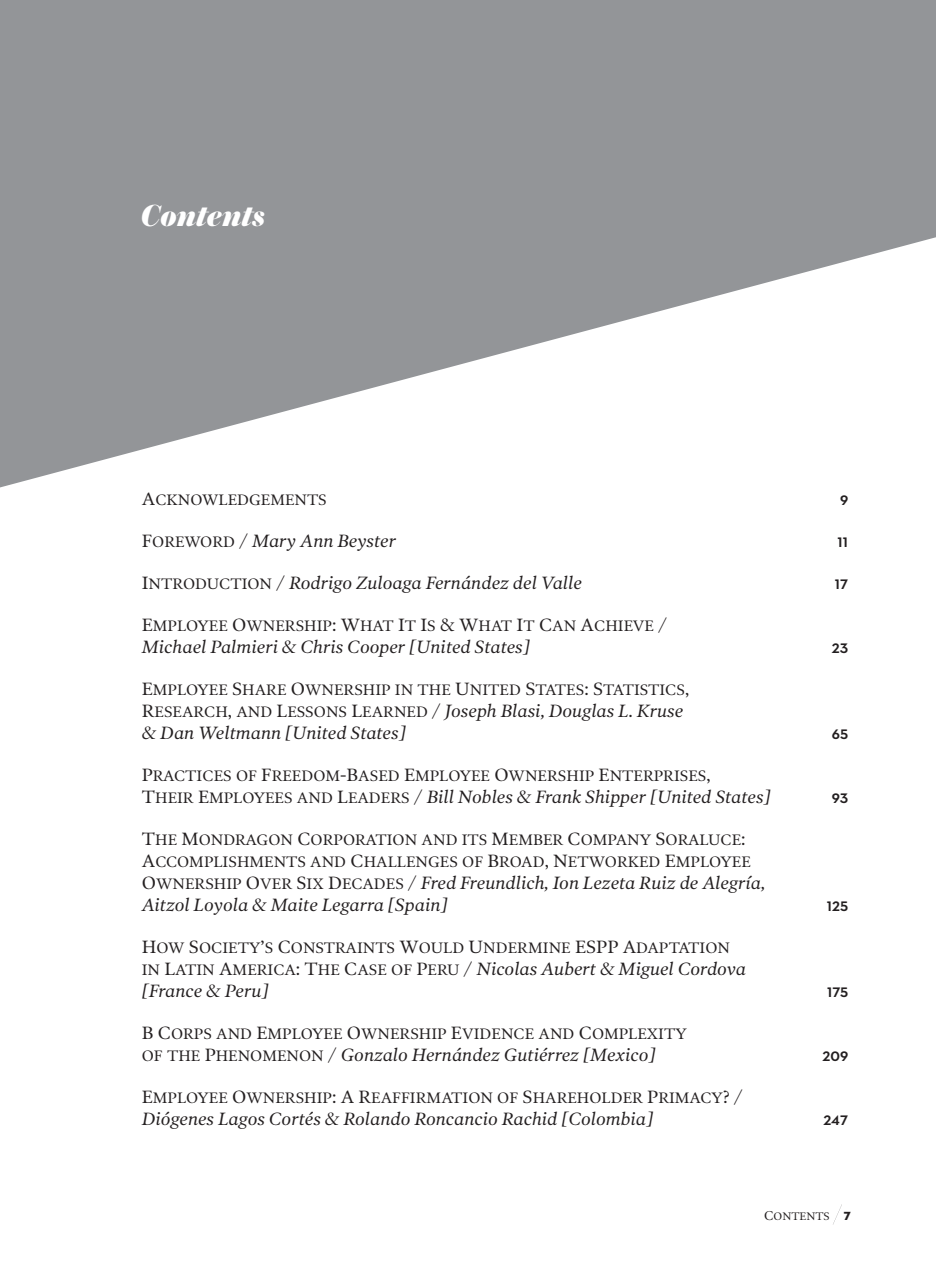
<style>
.page{position:relative;width:936px;height:1276px;background:#fff}
.page>*{position:absolute;margin:0;border:0;box-sizing:border-box;transform-origin:0 0}
.t1{font:italic 900 32px "Austin";color:#fff}
.t2{font:italic 18px/22px "Poynter OS Text One";color:#231f20}
.t3{font:18px "Neutraface 2 Display Bold SC850";color:#231f20}
.t4{font:15.4px/22px "Poynter OS Text One Roman SC850";color:#231f20}
.t5{font:11px "Poynter OS Text One Roman SC850";color:#231f20}
.s1{font-size:18px}
.s2{font-family:"Poynter OS Text One Roman SC850";font-style:normal}
.s3{font-family:"Poynter OS Text One Roman SC850";font-style:normal;font-size:15.4px}
.s4{font-family:"Poynter OS Text One";font-size:18px}
.s5{font-size:13px}
.s6{font-family:"Neutraface 2 Display Titling SC850";font-size:12px}
</style>
<div class="page">
<svg style="left:833px;top:1206px;width:8px;height:18px"></svg>
<svg style="left:0;top:0;width:935px;height:487px;fill:#939598"></svg>
<h1 class="t1" style="left:142px;top:191px;width:124px">Contents</h1>
<p class="t4" style="left:142px;top:488px;width:186px"><span class="s1">A</span>CKNOWLEDGEMENTS</p>
<p class="t3" style="left:840px;top:488px;width:10px">9</p>
<p class="t2" style="left:142px;top:530px;width:256px"><span class="s2">F</span><span class="s3">OREWORD</span> <span class="s2">/</span> Mary Ann Beyster</p>
<p class="t3" style="left:837px;top:530px;width:12px">11</p>
<p class="t2" style="left:142px;top:572px;width:441px"><span class="s2">I</span><span class="s3">NTRODUCTION</span> <span class="s2">/</span> Rodrigo Zuloaga Fernández del Valle</p>
<p class="t3" style="left:834px;top:572px;width:15px">17</p>
<p class="t4" style="left:142px;top:614px;width:526px"><span class="s1">E</span>MPLOYEE <span class="s1">O</span>WNERSHIP<span class="s1">: W</span>HAT <span class="s1">I</span>T <span class="s1">I</span>S <span class="s1">&amp; W</span>HAT <span class="s1">I</span>T <span class="s1">C</span>AN <span class="s1">A</span>CHIEVE <span class="s1">/</span></p>
<p class="t2" style="left:142px;top:636px;width:389px">Michael Palmieri &amp; Chris Cooper [United States]</p>
<p class="t3" style="left:831px;top:636px;width:18px">23</p>
<p class="t4" style="left:142px;top:678px;width:549px"><span class="s1">E</span>MPLOYEE <span class="s1">S</span>HARE <span class="s1">O</span>WNERSHIP IN THE <span class="s1">U</span>NITED <span class="s1">S</span>TATES<span class="s1">: S</span>TATISTICS<span class="s1">,</span></p>
<p class="t2" style="left:142px;top:700px;width:543px"><span class="s2">R</span><span class="s3">ESEARCH</span><span class="s2">,</span> <span class="s3">AND</span> <span class="s2">L</span><span class="s3">ESSONS</span> <span class="s2">L</span><span class="s3">EARNED</span> <span class="s2">/</span> Joseph Blasi, Douglas L. Kruse &amp; Dan Weltmann [United States]</p>
<p class="t3" style="left:831px;top:722px;width:18px">65</p>
<p class="t4" style="left:142px;top:764px;width:570px"><span class="s1">P</span>RACTICES OF <span class="s1">F</span>REEDOM<span class="s1">-B</span>ASED <span class="s1">E</span>MPLOYEE <span class="s1">O</span>WNERSHIP <span class="s1">E</span>NTERPRISES<span class="s1">,</span></p>
<p class="t2" style="left:142px;top:786px;width:630px"><span class="s2">T</span><span class="s3">HEIR</span> <span class="s2">E</span><span class="s3">MPLOYEES AND</span> <span class="s2">L</span><span class="s3">EADERS</span> <span class="s2">/</span> Bill Nobles &amp; Frank Shipper [United States]</p>
<p class="t3" style="left:831px;top:786px;width:18px">93</p>
<p class="t4" style="left:142px;top:828px;width:610px"><span class="s1">T</span>HE <span class="s1">M</span>ONDRAGON <span class="s1">C</span>ORPORATION AND ITS <span class="s1">M</span>EMBER <span class="s1">C</span>OMPANY <span class="s1">S</span>ORALUCE<span class="s1">:<br>A</span>CCOMPLISHMENTS AND <span class="s1">C</span>HALLENGES OF <span class="s1">B</span>ROAD<span class="s1">, N</span>ETWORKED <span class="s1">E</span>MPLOYEE</p>
<p class="t2" style="left:142px;top:872px;width:625px"><span class="s2">O</span><span class="s3">WNERSHIP</span> <span class="s2">O</span><span class="s3">VER</span> <span class="s2">S</span><span class="s3">IX</span> <span class="s2">D</span><span class="s3">ECADES</span> <span class="s2">/</span> Fred Freundlich, Ion Lezeta Ruiz de Alegría,<br>Aitzol Loyola &amp; Maite Legarra [Spain]</p>
<p class="t3" style="left:826px;top:894px;width:23px">125</p>
<p class="t4" style="left:142px;top:936px;width:589px"><span class="s1">H</span>OW <span class="s1">S</span>OCIETY<span class="s1">’</span>S <span class="s1">C</span>ONSTRAINTS <span class="s1">W</span>OULD <span class="s1">U</span>NDERMINE <span class="s4">ESPP</span> <span class="s1">A</span>DAPTATION</p>
<p class="t2" style="left:142px;top:958px;width:605px"><span class="s3">IN</span> <span class="s2">L</span><span class="s3">ATIN</span> <span class="s2">A</span><span class="s3">MERICA</span><span class="s2">: T</span><span class="s3">HE</span> <span class="s2">C</span><span class="s3">ASE OF</span> <span class="s2">P</span><span class="s3">ERU</span> <span class="s2">/</span> Nicolas Aubert &amp; Miguel Cordova [France &amp; Peru]</p>
<p class="t3" style="left:827px;top:980px;width:23px">175</p>
<p class="t4" style="left:142px;top:1022px;width:546px"><span class="s1">B C</span>ORPS AND <span class="s1">E</span>MPLOYEE <span class="s1">O</span>WNERSHIP <span class="s1">E</span>VIDENCE AND <span class="s1">C</span>OMPLEXITY</p>
<p class="t2" style="left:142px;top:1044px;width:515px"><span class="s3">OF THE</span> <span class="s2">P</span><span class="s3">HENOMENON</span> <span class="s2">/</span> Gonzalo Hernández Gutiérrez [Mexico]</p>
<p class="t3" style="left:822px;top:1044px;width:27px">209</p>
<p class="t4" style="left:142px;top:1086px;width:250px"><span class="s1">E</span>MPLOYEE <span class="s1">O</span>WNERSHIP<span class="s1">: A R</span>EAFF</p>
<p class="t4" style="left:410px;top:1086px;width:334px">IRMATION OF <span class="s1">S</span>HAREHOLDER <span class="s1">P</span>RIMACY<span class="s1">? /</span></p>
<p class="t2" style="left:142px;top:1108px;width:513px">Diógenes Lagos Cortés &amp; Rolando Roncancio Rachid [Colombia]</p>
<p class="t3" style="left:823px;top:1108px;width:26px">247</p>
<p class="t5" style="left:764px;top:1210px;width:88px"><span class="s5">C</span>ONTENTS <span class="s6">7</span></p>
</div>
